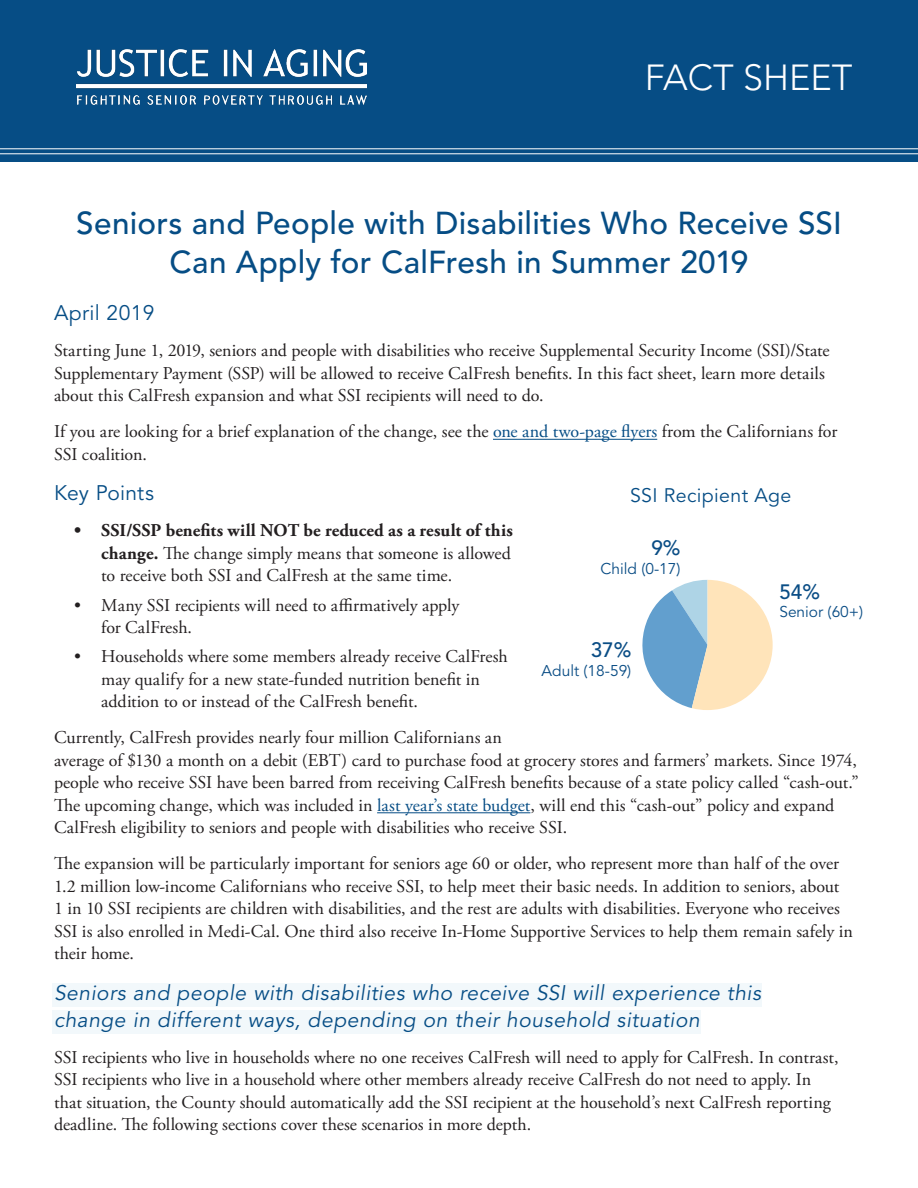
<style>
.page{position:relative;width:918px;height:1188px;background:#fff}
.page>*{position:absolute;margin:0;border:0;box-sizing:border-box;transform-origin:0 0}
.t1{font:300 36px "Avenir LT Std";color:#fff}
.t2{font:500 31.5px/39px "Avenir LT Std";letter-spacing:.01em;color:#064d85;text-align:center}
.t3{font:italic 21px/27px "Avenir LT Std";letter-spacing:.025em;color:#064d85}
.t4{font:21px "Avenir LT Std";letter-spacing:.02em;color:#064d85}
.t5{font:500 20.7px "Avenir LT Std";color:#0a4d85}
.t6{font:19.5px "Avenir LT Std";letter-spacing:.02em;color:#064d85}
.t7{font:18px/22.5px "Adobe Garamond Pro";color:#231f20}
.t8{font:700 18px/22.5px "Adobe Garamond Pro";letter-spacing:.01em;color:#231f20;text-align:right}
.t9{font:15.45px "Avenir LT Std";color:#0a4d85}
.s1{color:#064d85}
.s2{font-weight:400}
</style>
<div class="page">
<div style="left:0;top:0;width:918px;height:161px;background:#064d85"></div>
<hr style="left:0;top:148px;width:918px;height:1px;background:#fff">
<hr style="left:0;top:153px;width:918px;height:1px;background:#fff">
<img style="left:76px;top:49px;width:290px;height:56px">
<hr style="left:493px;top:439px;width:164px;height:1px;background:#064d85">
<hr style="left:377px;top:812px;width:153px;height:1px;background:#064d85">
<div style="left:52px;top:983px;width:710px;height:24px;background:#f2f8fb"></div>
<div style="left:52px;top:1010px;width:649px;height:24px;background:#f2f8fb"></div>
<svg style="left:642px;top:580px;width:131px;height:130px"></svg>
<h1 class="t1" style="left:645px;top:56px;width:209px">FACT SHEET</h1>
<p class="t2" style="left:76px;top:204px;width:767px">Seniors and People with Disabilities Who Receive SSI<br>Can Apply for CalFresh in Summer 2019</p>
<p class="t4" style="left:54px;top:301px;width:102px">April 2019</p>
<p class="t7" style="left:54px;top:340px;width:777px">Starting June 1, 2019, seniors and people with disabilities who receive Supplemental Security Income (SSI)/State<br>Supplementary Payment (SSP) will be allowed to receive CalFresh benefits. In this fact sheet, learn more details about this CalFresh expansion and what SSI recipients will need to do.</p>
<p class="t7" style="left:54px;top:421px;width:785px">If you are looking for a brief explanation of the change, see the <span class="s1">one and two-page flyers</span> from the Californians for<br>SSI coalition.</p>
<p class="t4" style="left:54px;top:481px;width:102px">Key Points</p>
<p class="t6" style="left:630px;top:484px;width:163px">SSI Recipient Age</p>
<p class="t8" style="left:74px;top:520px;width:440px">• SSI/SSP benefits will NOT be reduced as a result of this change. <span class="s2">The change simply means that someone is allowed</span></p>
<p class="t5" style="left:651px;top:536px;width:31px">9%</p>
<p class="t7" style="left:101px;top:565px;width:352px">to receive both SSI and CalFresh at the same time.</p>
<p class="t9" style="left:601px;top:559px;width:81px">Child (0-17)</p>
<p class="t5" style="left:779px;top:580px;width:42px">54%</p>
<p class="t7" style="left:74px;top:594px;width:387px">• Many SSI recipients will need to affirmatively apply</p>
<p class="t9" style="left:779px;top:603px;width:85px">Senior (60+)</p>
<p class="t7" style="left:101px;top:617px;width:92px">for CalFresh.</p>
<p class="t7" style="left:74px;top:646px;width:435px">• Households where some members already receive CalFresh</p>
<p class="t5" style="left:591px;top:638px;width:42px">37%</p>
<p class="t9" style="left:542px;top:661px;width:91px">Adult (18-59)</p>
<p class="t7" style="left:101px;top:669px;width:380px">may qualify for a new state-funded nutrition benefit in addition to or instead of the CalFresh benefit.</p>
<p class="t7" style="left:54px;top:727px;width:806px">Currently, CalFresh provides nearly four million Californians an<br>average of $130 a month on a debit (EBT) card to purchase food at grocery stores and farmers’ markets. Since 1974, people who receive SSI have been barred from receiving CalFresh benefits because of a state policy called “cash-out.” The upcoming change, which was included in <span class="s1">last year’s state budget</span>, will end this “cash-out” policy and expand CalFresh eligibility to seniors and people with disabilities who receive SSI.</p>
<p class="t7" style="left:54px;top:853px;width:801px">The expansion will be particularly important for seniors age 60 or older, who represent more than half of the over 1.2 million low-income Californians who receive SSI, to help meet their basic needs. In addition to seniors, about<br>1 in 10 SSI recipients are children with disabilities, and the rest are adults with disabilities. Everyone who receives SSI is also enrolled in Medi-Cal. One third also receive In-Home Supportive Services to help them remain safely in their home.</p>
<p class="t3" style="left:54px;top:980px;width:709px">Seniors and people with disabilities who receive SSI will experience this change in different ways, depending on their household situation</p>
<p class="t7" style="left:54px;top:1047px;width:786px">SSI recipients who live in households where no one receives CalFresh will need to apply for CalFresh. In contrast, SSI recipients who live in a household where other members already receive CalFresh do not need to apply. In that situation, the County should automatically add the SSI recipient at the household’s next CalFresh reporting deadline. The following sections cover these scenarios in more depth.</p>
</div>
